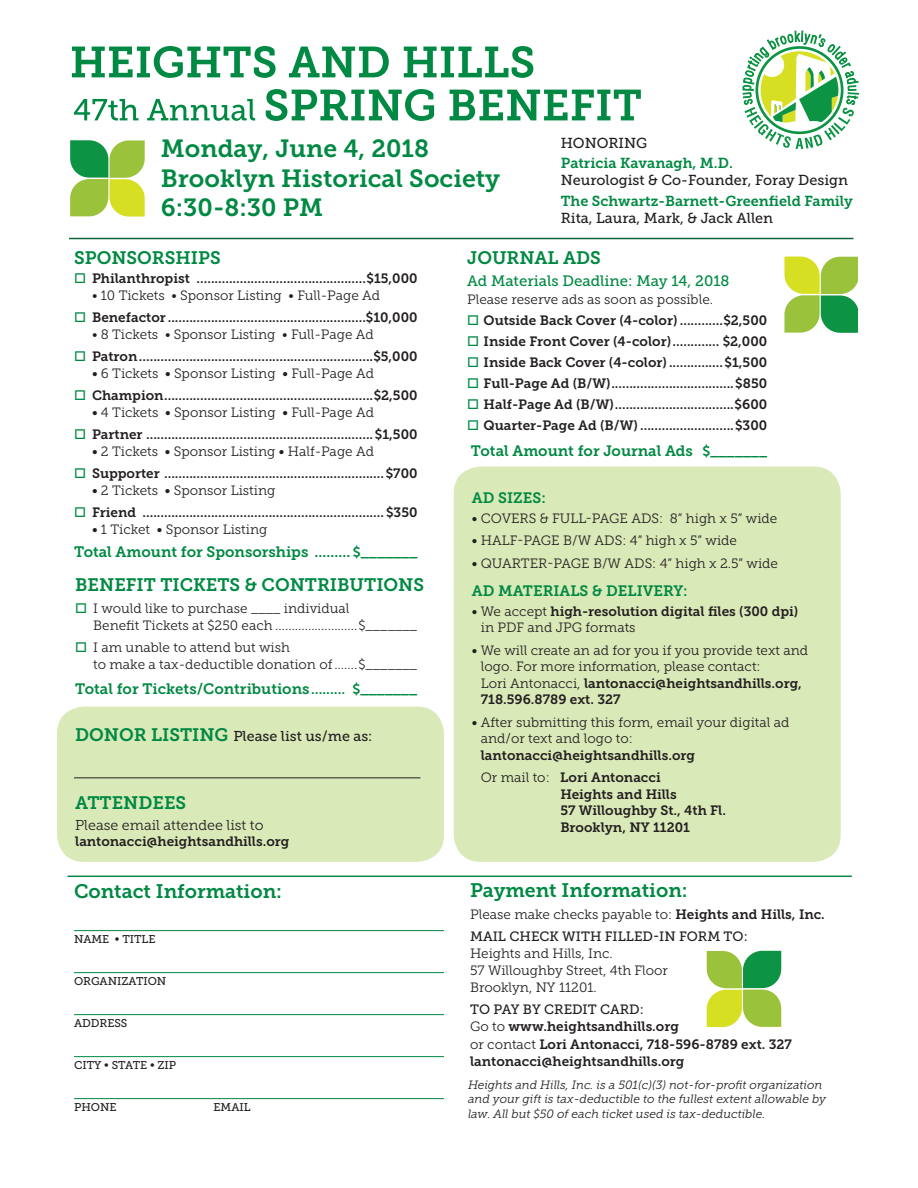
<style>
.page{position:relative;width:918px;height:1188px;background:#fff}
.page>*{position:absolute;margin:0;border:0;box-sizing:border-box;transform-origin:0 0}
.t1{font:24.75px/29.7px "Museo Slab 700";color:#008943}
.t2{font:19.5px "Museo Slab 700";color:#008943}
.t3{font:18px "Museo Slab 700";color:#008943}
.t4{font:15px "Museo Slab 700";color:#008943}
.t5{font:15px "Museo Slab 500";color:#008943}
.t6{font:14.4px/20.2px "Museo Slab 700";color:#008943}
.t7{font:14.4px "Museo Slab 500";color:#231f20}
.t8{font:14.25px "Museo Slab 500";color:#231f20}
.t9{font:14.25px "Museo Slab 300";color:#231f20}
.t10{font:13.5px/16.5px "Museo Slab 700";color:#231f20}
.t11{font:13.5px/16.5px "Museo Slab 300";color:#231f20}
.t12{font:italic 12px/14.4px "Museo Slab 300";color:#231f20}
.t13{font:11.25px "Museo Slab 500";color:#231f20}
.s1{font-family:"Museo Slab 500";color:#231f20}
.s2{color:#008943}
.s3{font-family:"Museo Slab 500"}
.s4{font-size:14.25px}
.s5{font-family:"Museo Slab 700";font-size:18px;color:#008943}
.s6{font-family:"Museo Slab 300"}
.s7{font-family:"Museo Slab 700"}
</style>
<div class="page">
<div style="left:57px;top:707px;width:387px;height:155px;background:#d9e9b8;border-radius:27px"></div>
<div style="left:454px;top:467px;width:387px;height:395px;background:#d9e9b8;border-radius:27px"></div>
<hr style="left:74px;top:930px;width:370px;height:1px;background:#008943">
<hr style="left:74px;top:972px;width:370px;height:1px;background:#008943">
<hr style="left:74px;top:1014px;width:370px;height:1px;background:#008943">
<hr style="left:74px;top:1056px;width:370px;height:1px;background:#008943">
<hr style="left:74px;top:1098px;width:370px;height:1px;background:#008943">
<svg style="left:707px;top:951px;width:74px;height:76px"></svg>
<svg style="left:784px;top:257px;width:74px;height:76px"></svg>
<svg style="left:70px;top:140px;width:75px;height:77px"></svg>
<svg style="left:74px;top:99px;width:64px;height:22px"></svg>
<svg style="left:147px;top:99px;width:108px;height:22px"></svg>
<svg style="left:266px;top:89px;width:168px;height:32px"></svg>
<svg style="left:450px;top:90px;width:191px;height:30px"></svg>
<svg style="left:72px;top:46px;width:204px;height:32px"></svg>
<svg style="left:289px;top:47px;width:100px;height:30px"></svg>
<svg style="left:404px;top:46px;width:129px;height:32px"></svg>
<hr style="left:69px;top:238px;width:784px;height:1px;background:#0c6638">
<svg style="left:743px;top:31px;width:116px;height:118px"></svg>
<hr style="left:74px;top:777px;width:346px;height:1px;background:#231f20">
<hr style="left:68px;top:876px;width:784px;height:1px;background:#008943">
<p class="t1" style="left:161px;top:134px;width:341px">Monday, June 4, 2018<br>Brooklyn Historical Society<br>6:30-8:30 PM</p>
<p class="t6" style="left:561px;top:133px;width:174px"><span class="s1">HONORING<br></span>Patricia Kavanagh, M.D.</p>
<p class="t6" style="left:561px;top:170px;width:294px"><span class="s1">Neurologist &amp; Co-Founder, Foray Design<br></span>The Schwartz-Barnett-Greenfield Family</p>
<p class="t7" style="left:561px;top:210px;width:214px">Rita, Laura, Mark, &amp; Jack Allen</p>
<p class="t3" style="left:74px;top:248px;width:148px">SPONSORSHIPS</p>
<p class="t10" style="left:74px;top:271px;width:345px"><span class="s2">□</span> Philanthropist ...............................................$15,000</p>
<p class="t11" style="left:92px;top:287px;width:290px">• 10 Tickets • Sponsor Listing • Full-Page Ad</p>
<p class="t10" style="left:74px;top:310px;width:345px"><span class="s2">□</span> Benefactor .......................................................$10,000</p>
<p class="t11" style="left:92px;top:326px;width:283px">• 8 Tickets • Sponsor Listing • Full-Page Ad</p>
<p class="t10" style="left:74px;top:349px;width:345px"><span class="s2">□</span> Patron.................................................................$5,000</p>
<p class="t11" style="left:92px;top:365px;width:284px"><span class="s3">•</span> 6 Tickets <span class="s3">•</span> Sponsor Listing <span class="s3">•</span> Full-Page Ad</p>
<p class="t10" style="left:74px;top:388px;width:345px"><span class="s2">□</span> Champion..........................................................$2,500</p>
<p class="t11" style="left:92px;top:404px;width:283px"><span class="s3">•</span> 4 Tickets <span class="s3">•</span> Sponsor Listing <span class="s3">•</span> Full-Page Ad</p>
<p class="t10" style="left:74px;top:427px;width:345px"><span class="s2">□</span> Partner ...............................................................$1,500</p>
<p class="t11" style="left:92px;top:443px;width:283px"><span class="s3">•</span> 2 Tickets <span class="s3">•</span> Sponsor Listing <span class="s3">•</span> Half-Page Ad</p>
<p class="t10" style="left:74px;top:466px;width:345px"><span class="s2">□</span> Supporter .............................................................$700</p>
<p class="t11" style="left:92px;top:482px;width:185px"><span class="s3">•</span> 2 Tickets <span class="s3">•</span> Sponsor Listing</p>
<p class="t10" style="left:74px;top:505px;width:345px"><span class="s2">□</span> Friend ................................................................... $350</p>
<p class="t11" style="left:92px;top:521px;width:177px"><span class="s3">•</span> 1 Ticket <span class="s3">•</span> Sponsor Listing</p>
<p class="t4" style="left:74px;top:544px;width:345px">Total Amount for Sponsorships ......... <span class="s4">$_______</span></p>
<p class="t3" style="left:75px;top:574px;width:350px">BENEFIT TICKETS &amp; CONTRIBUTIONS</p>
<p class="t11" style="left:93px;top:601px;width:326px;text-indent:-18px"><span class="s2">□</span> I would like to purchase ____ individual<br>Benefit Tickets at $250 each .........................$_______</p>
<p class="t11" style="left:93px;top:640px;width:326px;text-indent:-18px"><span class="s2">□</span> I am unable to attend but wish<br>to make a tax-deductible donation of.......$_______</p>
<p class="t4" style="left:75px;top:680px;width:344px">Total for Tickets/Contributions<span class="s4">......... $_______</span></p>
<p class="t8" style="left:75px;top:728px;width:299px"><span class="s5">DONOR LISTING</span> Please list us/me as:</p>
<p class="t3" style="left:75px;top:792px;width:113px">ATTENDEES</p>
<p class="t9" style="left:75px;top:817px;width:190px">Please email attendee list to</p>
<p class="t10" style="left:75px;top:833px;width:216px">lantonacci@heightsandhills.org</p>
<p class="t2" style="left:74px;top:880px;width:210px">Contact Information:</p>
<p class="t13" style="left:74px;top:933px;width:83px">NAME • TITLE</p>
<p class="t13" style="left:74px;top:975px;width:94px">ORGANIZATION</p>
<p class="t13" style="left:74px;top:1017px;width:55px">ADDRESS</p>
<p class="t13" style="left:74px;top:1059px;width:104px">CITY • STATE • ZIP</p>
<p class="t13" style="left:74px;top:1101px;width:44px">PHONE</p>
<p class="t13" style="left:214px;top:1101px;width:39px">EMAIL</p>
<p class="t3" style="left:467px;top:248px;width:135px">JOURNAL ADS</p>
<p class="t5" style="left:467px;top:273px;width:264px">Ad Materials Deadline: May 14, 2018</p>
<p class="t11" style="left:467px;top:292px;width:247px">Please reserve ads as soon as possible.</p>
<p class="t10" style="left:467px;top:313px;width:302px"><span class="s2">□</span> Outside Back Cover (4-color) ............$2,500</p>
<p class="t10" style="left:467px;top:334px;width:302px"><span class="s2">□</span> Inside Front Cover (4-color)............. $2,000</p>
<p class="t10" style="left:467px;top:355px;width:302px"><span class="s2">□</span> Inside Back Cover (4-color)...............$1,500</p>
<p class="t10" style="left:467px;top:376px;width:302px"><span class="s2">□</span> Full-Page Ad (B/W)..................................$850</p>
<p class="t10" style="left:467px;top:397px;width:302px"><span class="s2">□</span> Half-Page Ad (B/W).................................$600</p>
<p class="t10" style="left:467px;top:418px;width:302px"><span class="s2">□</span> Quarter-Page Ad (B/W) ..........................$300</p>
<p class="t4" style="left:471px;top:442px;width:298px">Total Amount for Journal Ads <span class="s4">$_______</span></p>
<p class="t4" style="left:472px;top:489px;width:76px">AD SIZES:</p>
<p class="t11" style="left:472px;top:510px;width:307px"><span class="s3">•</span> COVERS &amp; FULL-PAGE ADS: 8” high x 5” wide</p>
<p class="t11" style="left:472px;top:532px;width:267px"><span class="s3">•</span> HALF-PAGE B/W ADS: 4” high x 5” wide</p>
<p class="t11" style="left:472px;top:555px;width:308px"><span class="s3">•</span> QUARTER-PAGE B/W ADS: 4” high x 2.5” wide</p>
<p class="t4" style="left:472px;top:582px;width:217px">AD MATERIALS &amp; DELIVERY:</p>
<p class="t10" style="left:481px;top:603px;width:319px;text-indent:-9px"><span class="s3">•</span> <span class="s6">We accept</span> high-resolution digital files (300 dpi) <span class="s6">in PDF and JPG formats</span></p>
<p class="t11" style="left:481px;top:642px;width:329px;text-indent:-9px"><span class="s3">•</span> We will create an ad for you if you provide text and logo. For more information, please contact:<br>Lori Antonacci, <span class="s7">lantonacci@heightsandhills.org, 718.596.8789 ext. 327</span></p>
<p class="t11" style="left:481px;top:714px;width:310px;text-indent:-9px"><span class="s3">•</span> After submitting this form, email your digital ad and/or text and logo to: <span class="s7">lantonacci@heightsandhills.org</span></p>
<p class="t10" style="left:560px;top:769px;width:167px;text-indent:-80px"><span class="s6">Or mail to:</span> Lori Antonacci<br>Heights and Hills<br>57 Willoughby St., 4th Fl.<br>Brooklyn, NY 11201</p>
<p class="t2" style="left:470px;top:879px;width:219px">Payment Information:</p>
<p class="t11" style="left:470px;top:906px;width:356px">Please make checks payable to: <span class="s7">Heights and Hills, Inc.</span></p>
<p class="t11" style="left:470px;top:927px;width:279px;line-height:17.2px"><span class="s3">MAIL CHECK WITH FILLED-IN FORM TO:<br></span>Heights and Hills, Inc.<br>57 Willoughby Street, 4th Floor<br>Brooklyn, NY 11201.</p>
<p class="t10" style="left:470px;top:1001px;width:323px;line-height:17.2px"><span class="s3">TO PAY BY CREDIT CARD:<br></span><span class="s6">Go to</span> www.heightsandhills.org<br><span class="s6">or contact</span> Lori Antonacci, 718-596-8789 ext. 327 lantonacci@heightsandhills.org</p>
<p class="t12" style="left:468px;top:1078px;width:360px">Heights and Hills, Inc. is a 501(c)(3) not-for-profit organization and your gift is tax-deductible to the fullest extent allowable by law. All but $50 of each ticket used is tax-deductible.</p>
</div>
